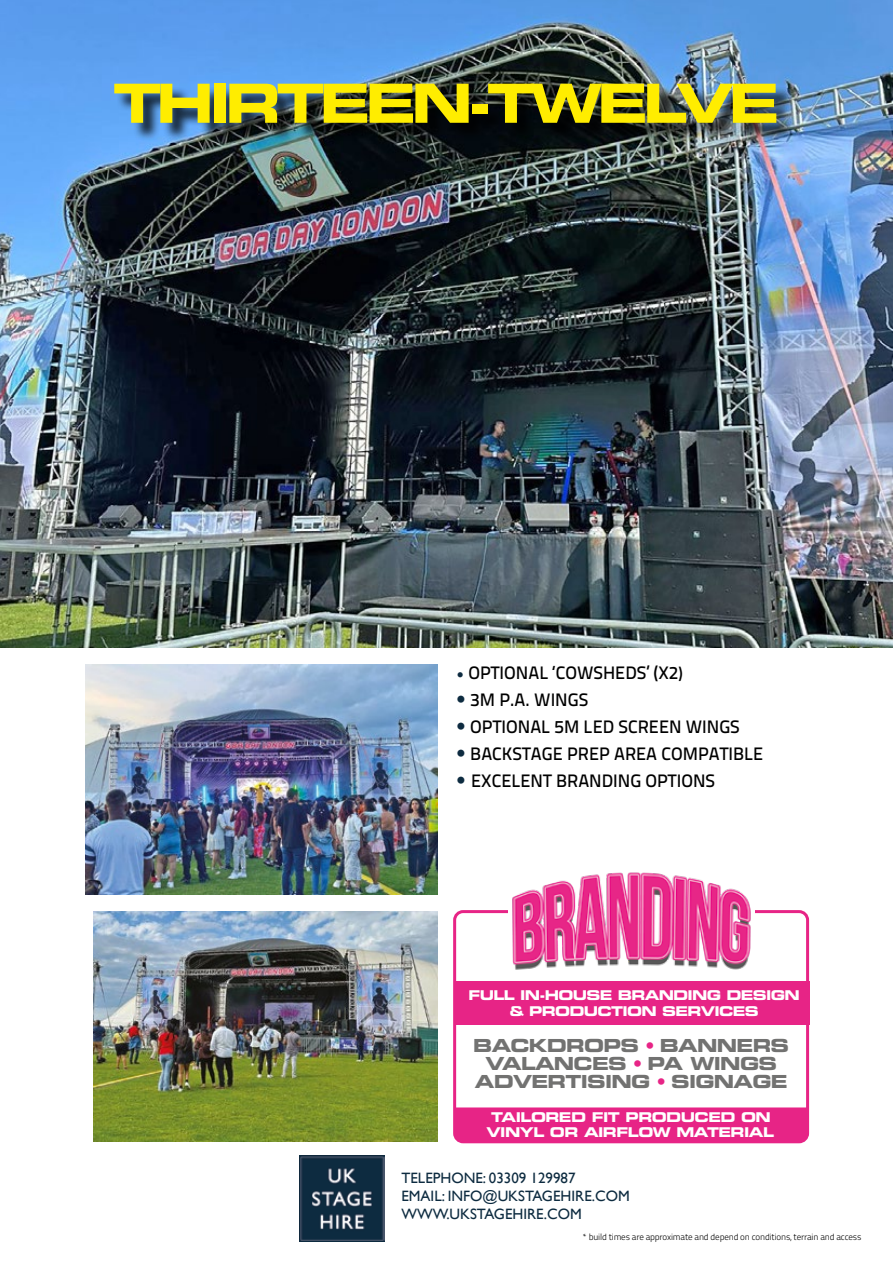
<style>
.page{position:relative;width:893px;height:1263px;background:#fff}
.page>*{position:absolute;margin:0;border:0;box-sizing:border-box;transform-origin:0 0}
.t1{font:54px "Eurostile LT Std Bold Ex 2";letter-spacing:-.09em;color:#ffed00}
.t2{font:18px "Titillium Text 25 L 600 wt";color:#000}
.t3{font:18px/18px "Eurostile LT Std Bold Ex 2";letter-spacing:-.04em;color:#727271;text-align:center}
.t4{font:15px/18px "Gill Sans";color:#0d2b40}
.t5{font:13.5px/16.2px "Eurostile LT Std Bold Ex 2";letter-spacing:-.05em;color:#fff;text-align:center}
.t6{font:9px "Titillium Text 25 L 250 wt";letter-spacing:-.02em;color:#000}
.s1{font-family:"Minion Pro";font-size:19.5px;color:#0d2b40}
.s2{font-size:16.5px}
.s3{font-family:"Avenir";font-weight:300;font-size:19.5px;color:#0d2b40}
.s4{color:#e72486}
</style>
<div class="page">
<img style="left:299px;top:1156px;width:85px;height:85px">
<img style="left:0;top:0;width:893px;height:647px">
<img style="left:85px;top:664px;width:353px;height:230px">
<div style="left:453px;top:910px;width:356px;height:233px;border:3px solid #e72486;border-radius:9px"></div>
<img style="left:93px;top:911px;width:345px;height:231px">
<img style="left:510px;top:872px;width:242px;height:98px">
<div style="left:455px;top:981px;width:354px;height:43px;background:#e72486"></div>
<div style="left:455px;top:1107px;width:353px;height:34px;background:#e72486"></div>
<div style="left:116px;top:86px;width:679px;height:56px;background:#000;opacity:.75"></div>
<h1 class="t1" style="left:113px;top:65px;width:668px">THIRTEEN-TWELVE</h1>
<p class="t2" style="left:456px;top:659px;width:228px"><span class="s1">•</span> OPTIONAL ‘COWSHEDS’ (X2<span class="s2">)</span></p>
<p class="t2" style="left:456px;top:686px;width:133px"><span class="s3">•</span> 3M P.A. WINGS</p>
<p class="t2" style="left:456px;top:713px;width:285px"><span class="s3">•</span> OPTIONAL 5M LED SCREEN WINGS</p>
<p class="t2" style="left:456px;top:740px;width:309px"><span class="s3">•</span> BACKSTAGE PREP AREA COMPATIBLE</p>
<p class="t2" style="left:456px;top:767px;width:260px"><span class="s3">•</span> EXCELENT BRANDING OPTIONS</p>
<p class="t5" style="left:468px;top:987px;width:333px">FULL IN-HOUSE BRANDING DESIGN &amp; PRODUCTION SERVICES</p>
<p class="t3" style="left:473px;top:1036px;width:317px">BACKDROPS <span class="s4">•</span> BANNERS<br>VALANCES <span class="s4">•</span> PA WINGS<br>ADVERTISING <span class="s4">•</span> SIGNAGE</p>
<p class="t5" style="left:486px;top:1109px;width:289px;line-height:15px">TAILORED FIT PRODUCED ON<br>VINYL OR AIRFLOW MATERIAL</p>
<p class="t4" style="left:401px;top:1168px;width:230px">TELEPHONE: 03309 129987<br>EMAIL: INFO@UKSTAGEHIRE.COM<br>WWW.UKSTAGEHIRE.COM</p>
<p class="t6" style="left:582px;top:1230px;width:281px">* build times are approximate and depend on conditions, terrain and access</p>
</div>
